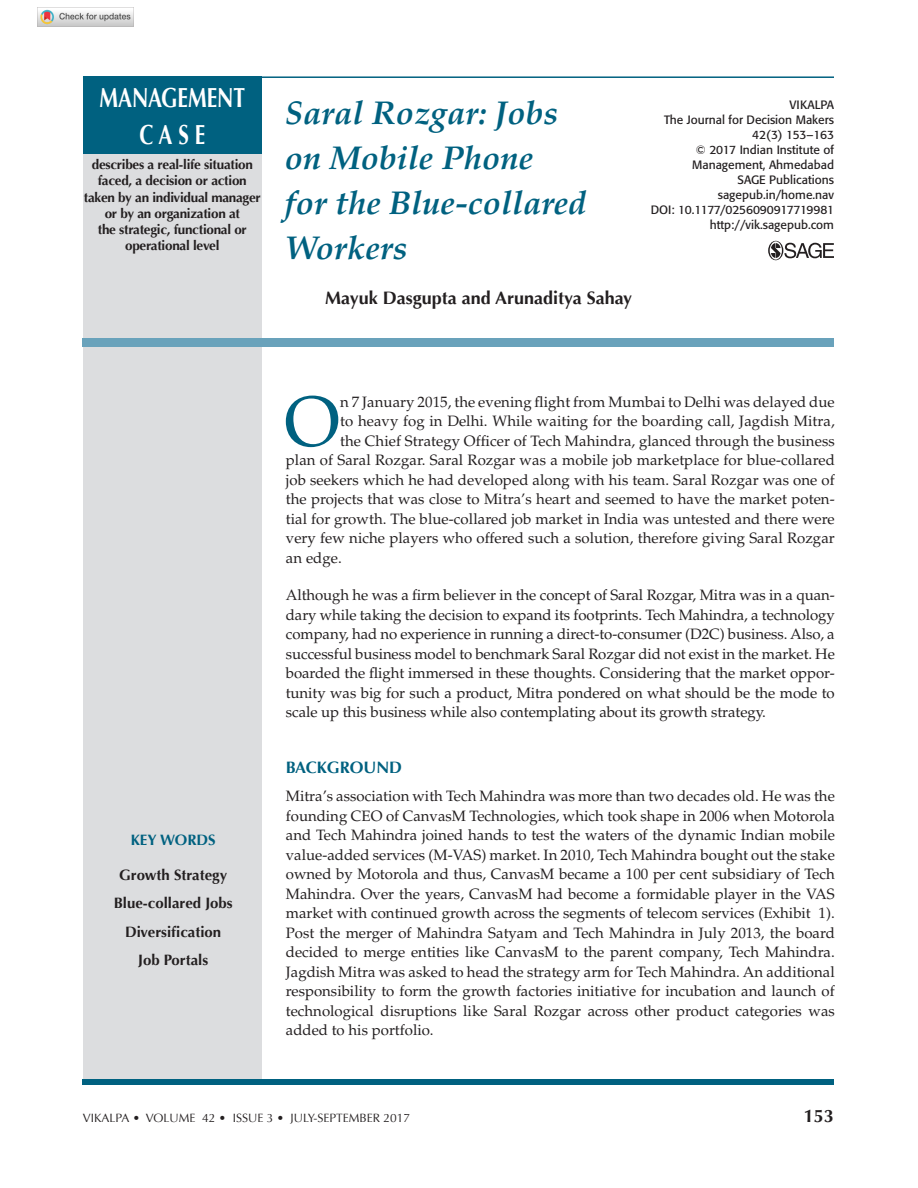
<style>
.page{position:relative;width:918px;height:1188px;background:#fff}
.page>*{position:absolute;margin:0;border:0;box-sizing:border-box;transform-origin:0 0}
.t1{font:70.65px "Palatino";color:#006180}
.t2{font:italic 700 33px/45px "Palatino";color:#006180}
.t3{font:700 27.45px/37.5px "Optima";color:#fff;text-align:center;scale:.76 1}
.t4{font:700 18px "Optima";color:#231f20}
.t5{font:700 16.5px "Optima";color:#006180}
.t6{font:15px/19.5px "Palatino";letter-spacing:.005em;color:#231f20;text-align:justify}
.t7{font:700 15px/28.5px "Optima";color:#231f20;text-align:center}
.t8{font:700 15px "Optima";color:#006180}
.t9{font:700 13.5px/16.2px "Optima";letter-spacing:-.02em;color:#231f20;text-align:center}
.t10{font:12px/15px "Formata";color:#231f20;text-align:right}
.t11{font:12px "Optima";color:#231f20}
</style>
<div class="page">
<div style="left:83px;top:77px;width:179px;height:1005px;background:#dcdddf"></div>
<div style="left:83px;top:76px;width:179px;height:78px;background:#006180"></div>
<hr style="left:83px;top:76px;width:751px;height:2px;background:#006180">
<div style="left:83px;top:1079px;width:751px;height:6px;background:#006180"></div>
<div style="left:83px;top:338px;width:751px;height:9px;background:#69a2bb"></div>
<svg style="left:768px;top:241px;width:66px;height:19px"></svg>
<img style="left:38px;top:8px;width:96px;height:19px">
<h3 class="t3" style="left:100px;top:79px;width:193px">MANAGEMENT<br>C A S E</h3>
<p class="t9" style="left:84px;top:157px;width:178px">describes a real-life situation faced, a decision or action taken by an individual manager or by an organization at<br>the strategic, functional or operational level</p>
<h2 class="t2" style="left:285px;top:91px;width:303px">Saral Rozgar: Jobs on Mobile Phone<br>for the Blue-collared<br>Workers</h2>
<p class="t4" style="left:325px;top:287px;width:308px">Mayuk Dasgupta and Arunaditya Sahay</p>
<p class="t10" style="left:651px;top:98px;width:185px">VIKALPA<br>The Journal for Decision Makers<br>42(3) 153–163<br>© 2017 Indian Institute of<br>Management, Ahmedabad<br>SAGE Publications sagepub.in/home.nav<br>DOI: 10.1177/0256090917719981 http://vik.sagepub.com</p>
<p class="t8" style="left:131px;top:832px;width:87px">KEY WORDS</p>
<p class="t7" style="left:114px;top:861px;width:121px">Growth Strategy<br>Blue-collared Jobs<br>Diversification<br>Job Portals</p>
<h1 class="t1" style="left:284px;top:380px;width:57px">O</h1>
<p class="t6" style="left:340px;top:392px;width:496px">n 7 January 2015, the evening flight from Mumbai to Delhi was delayed due</p>
<p class="t6" style="left:340px;top:412px;width:496px">to heavy fog in Delhi. While waiting for the boarding call, Jagdish Mitra,</p>
<p class="t6" style="left:340px;top:431px;width:496px">the Chief Strategy Officer of Tech Mahindra, glanced through the business</p>
<p class="t6" style="left:286px;top:451px;width:551px">plan of Saral Rozgar. Saral Rozgar was a mobile job marketplace for blue-collared</p>
<p class="t6" style="left:286px;top:470px;width:550px">job seekers which he had developed along with his team. Saral Rozgar was one of</p>
<p class="t6" style="left:286px;top:490px;width:550px">the projects that was close to Mitra’s heart and seemed to have the market poten-</p>
<p class="t6" style="left:286px;top:509px;width:550px">tial for growth. The blue-collared job market in India was untested and there were</p>
<p class="t6" style="left:286px;top:529px;width:551px">very few niche players who offered such a solution, therefore giving Saral Rozgar</p>
<p class="t6" style="left:286px;top:548px;width:58px">an edge.</p>
<p class="t6" style="left:286px;top:586px;width:551px">Although he was a firm believer in the concept of Saral Rozgar, Mitra was in a quan&shy;dary while taking the decision to expand its footprints. Tech Mahindra, a technology company, had no experience in running a direct-to-consumer (D2C) business. Also, a successful business model to benchmark Saral Rozgar did not exist in the market. He boarded the flight immersed in these thoughts. Considering that the market oppor&shy;tunity was big for such a product, Mitra pondered on what should be the mode to scale up this business while also contemplating about its growth strategy.</p>
<p class="t5" style="left:286px;top:758px;width:118px">BACKGROUND</p>
<p class="t6" style="left:286px;top:787px;width:551px">Mitra’s association with Tech Mahindra was more than two decades old. He was the founding CEO of CanvasM Technologies, which took shape in 2006 when Motorola and Tech Mahindra joined hands to test the waters of the dynamic Indian mobile value-added services (M-VAS) market. In 2010, Tech Mahindra bought out the stake owned by Motorola and thus, CanvasM became a 100 per cent subsidiary of Tech Mahindra. Over the years, CanvasM had become a formidable player in the VAS market with continued growth across the segments of telecom services (Exhibit 1).<br>Post the merger of Mahindra Satyam and Tech Mahindra in July 2013, the board decided to merge entities like CanvasM to the parent company, Tech Mahindra.<br>Jagdish Mitra was asked to head the strategy arm for Tech Mahindra. An additional responsibility to form the growth factories initiative for incubation and launch of technological disruptions like Saral Rozgar across other product categories was added to his portfolio.</p>
<p class="t11" style="left:83px;top:1111px;width:329px">VIKALPA • VOLUME 42 • ISSUE 3 • JULY-SEPTEMBER 2017</p>
<p class="t4" style="left:804px;top:1105px;width:32px">153</p>
</div>
